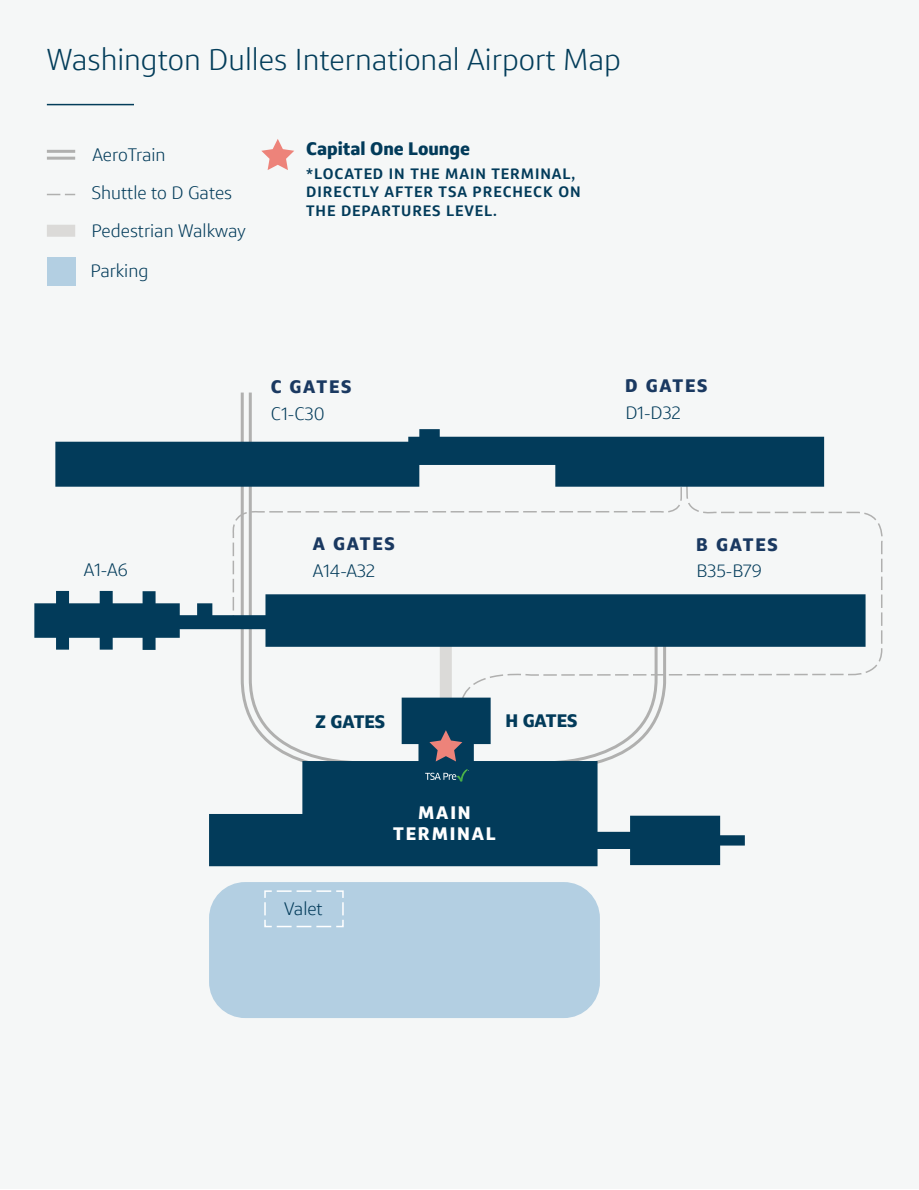
<style>
.page{position:relative;width:919px;height:1190px;background:#fff}
.page>*{position:absolute;margin:0;border:0;box-sizing:border-box;transform-origin:0 0}
.t1{font:300 30px "Optimist";color:#033d5a}
.t2{font:300 18px "Optimist";color:#023b5a}
.t3{font:700 18px "Optimist";color:#023b5a}
.t4{font:700 18px "Optimist";letter-spacing:.1em;color:#1a3961}
.t5{font:700 18px/21.6px "Optimist";letter-spacing:.1em;color:#fff;text-align:center}
.t6{font:600 15px/18px "Optimist";letter-spacing:.06em;color:#023b5a}
</style>
<div class="page">
<div style="left:0;top:0;width:918px;height:1188px;background:#f5f7f7"></div>
<svg style="left:462px;top:481px;width:421px;height:216px"></svg>
<svg style="left:232px;top:487px;width:450px;height:104px"></svg>
<div style="left:439px;top:637px;width:12px;height:80px;background:#dbdad8"></div>
<svg style="left:247px;top:392px;width:118px;height:305px"></svg>
<svg style="left:540px;top:650px;width:127px;height:47px"></svg>
<hr style="left:47px;top:104px;width:87px;height:1px;background:#033d5a">
<hr style="left:47px;top:150px;width:28px;height:3px;background:#b0b0af">
<svg style="left:261px;top:139px;width:33px;height:31px"></svg>
<div style="left:47px;top:257px;width:29px;height:29px;background:#b3cfe2"></div>
<svg style="left:209px;top:697px;width:535px;height:169px"></svg>
<svg style="left:34px;top:591px;width:831px;height:59px;fill:#023b5a"></svg>
<svg style="left:55px;top:429px;width:768px;height:58px;fill:#023b5a"></svg>
<svg style="left:47px;top:194px;width:28px;height:1px"></svg>
<svg style="left:429px;top:730px;width:33px;height:31px"></svg>
<div style="left:209px;top:882px;width:390px;height:136px;background:#b3cfe2;border-radius:36px"></div>
<svg style="left:264px;top:890px;width:80px;height:38px"></svg>
<svg style="left:425px;top:769px;width:43px;height:12px"></svg>
<div style="left:47px;top:225px;width:28px;height:12px;background:#dbdad8"></div>
<hr style="left:47px;top:157px;width:28px;height:3px;background:#b0b0af">
<h1 class="t1" style="left:47px;top:42px;width:575px">Washington Dulles International Airport Map</h1>
<p class="t2" style="left:92px;top:144px;width:75px">AeroTrain</p>
<p class="t3" style="left:306px;top:139px;width:165px">Capital One Lounge</p>
<p class="t6" style="left:306px;top:165px;width:276px">*LOCATED IN THE MAIN TERMINAL,<br>DIRECTLY AFTER TSA PRECHECK ON<br>THE DEPARTURES LEVEL.</p>
<p class="t2" style="left:91px;top:183px;width:142px">Shuttle to D Gates</p>
<p class="t2" style="left:91px;top:220px;width:155px">Pedestrian Walkway</p>
<p class="t2" style="left:90px;top:260px;width:59px">Parking</p>
<p class="t4" style="left:270px;top:376px;width:82px">C GATES</p>
<p class="t2" style="left:271px;top:403px;width:55px">C1-C30</p>
<p class="t4" style="left:624px;top:376px;width:84px">D GATES</p>
<p class="t2" style="left:625px;top:403px;width:57px">D1-D32</p>
<p class="t4" style="left:312px;top:533px;width:84px">A GATES</p>
<p class="t2" style="left:313px;top:560px;width:64px">A14-A32</p>
<p class="t4" style="left:696px;top:535px;width:83px">B GATES</p>
<p class="t2" style="left:84px;top:559px;width:45px">A1-A6</p>
<p class="t2" style="left:696px;top:560px;width:67px">B35-B79</p>
<p class="t3" style="left:315px;top:711px;width:71px">Z GATES</p>
<p class="t3" style="left:505px;top:711px;width:73px">H GATES</p>
<p class="t2" style="left:284px;top:898px;width:40px">Valet</p>
<p class="t5" style="left:393px;top:801px;width:104px">MAIN<br>TERMINAL</p>
</div>
